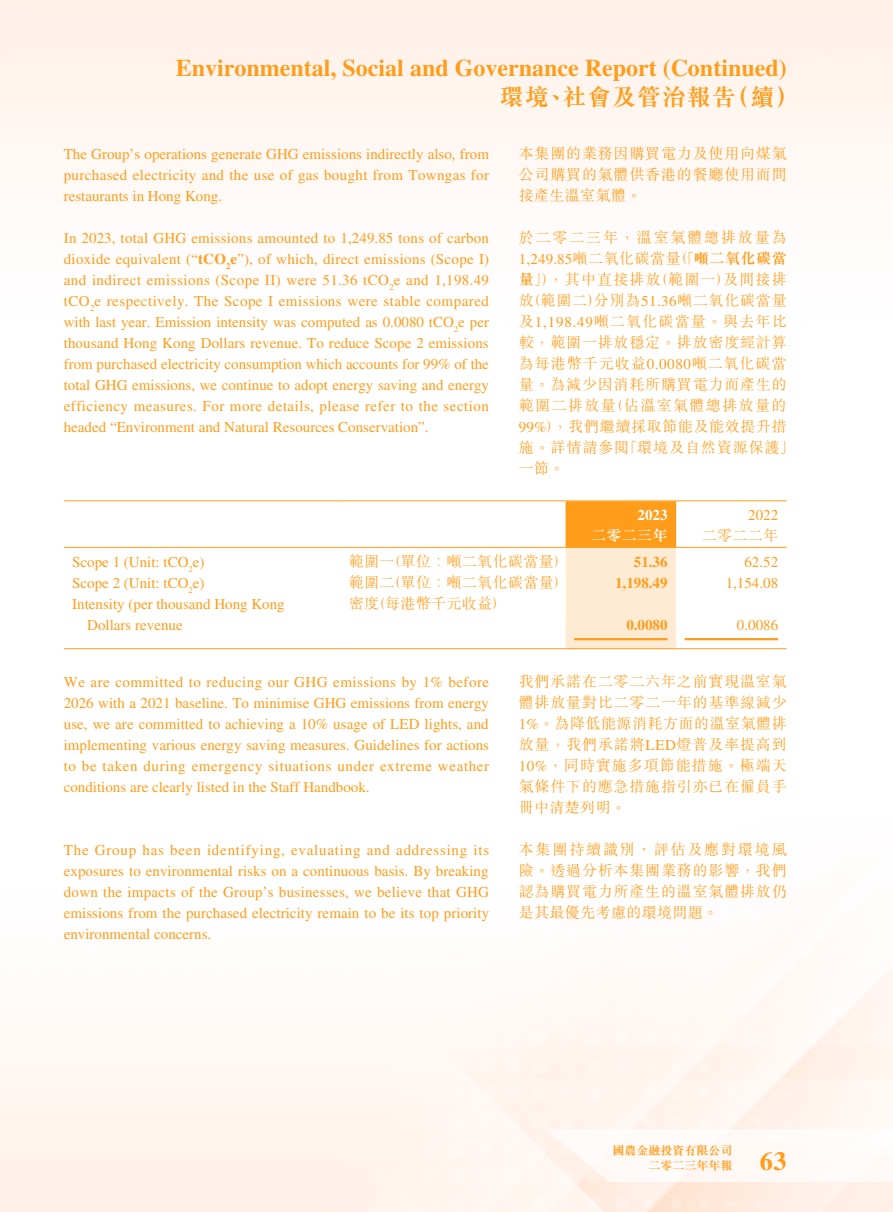
<style>
.page{position:relative;width:893px;height:1212px;background:#fff}
.page>*{position:absolute;margin:0;border:0;box-sizing:border-box;transform-origin:0 0}
.t1{font:700 26.25px "Times LT Std";color:#ff9d1b}
.t2{font:700 24px "Times LT Std";color:#ff9d1b}
.t3{font:700 24px "M Sung HK";letter-spacing:.04em;color:#ff9d1b}
.t4{font:15px/21px "Times LT Std";color:#ff9d1b;text-align:justify}
.t5{font:300 15px/21px "M Sung HK";letter-spacing:.055em;color:#ff9d1b;text-align:justify}
.t6{font:300 15px "M Sung HK";letter-spacing:.025em;color:#ff9d1b}
.t7{font:700 15px "Times LT Std";color:#ff9d1b}
.t8{font:700 15px "M Sung HK";letter-spacing:.025em;color:#fff}
.t9{font:700 15px "Times LT Std";color:#fff}
.t10{font:700 12px/15px "M Sung HK";color:#ff9d1b;text-align:right}
.s1{font-family:"Times LT Std";font-weight:400}
.s2{font-weight:700}
</style>
<div class="page">
<svg style="left:566px;top:501px;width:110px;height:147px;background:#ffd298"></svg>
<hr style="left:64px;top:500px;width:276px;height:1px;background:#ff9d1b">
<hr style="left:340px;top:500px;width:226px;height:1px;background:#ff9d1b">
<hr style="left:566px;top:500px;width:221px;height:1px;background:#ff9d1b">
<hr style="left:64px;top:547px;width:276px;height:1px;background:#ff9d1b">
<hr style="left:340px;top:547px;width:226px;height:1px;background:#ff9d1b">
<hr style="left:566px;top:547px;width:110px;height:1px;background:#ff9d1b">
<hr style="left:676px;top:547px;width:111px;height:1px;background:#ff9d1b">
<hr style="left:574px;top:638px;width:94px;height:2px;background:#ff9d1b">
<hr style="left:685px;top:638px;width:93px;height:2px;background:#ff9d1b">
<hr style="left:64px;top:648px;width:276px;height:1px;background:#ff9d1b">
<hr style="left:340px;top:648px;width:226px;height:1px;background:#ff9d1b">
<hr style="left:566px;top:648px;width:110px;height:1px;background:#ff9d1b">
<hr style="left:676px;top:648px;width:111px;height:1px;background:#ff9d1b">
<h2 class="t2" style="left:176px;top:53px;width:612px">Environmental, Social and Governance Report (Continued)</h2>
<h2 class="t3" style="left:500px;top:85px;width:301px">環境、社會及管治報告（續）</h2>
<p class="t5" style="left:519px;top:142px;width:269px">本集團的業務因購買電力及使用向煤氣公司購買的氣體供香港的餐廳使用而間接產生溫室氣體。</p>
<p class="t5" style="left:519px;top:226px;width:277px;text-align:left">於二零二三年，溫室氣體總排放量為<br><span class="s1">1,249.85</span>噸二氧化碳當量（「<span class="s2">噸二氧化碳當量</span>」），其中直接排放（範圍一）及間接排放（範圍二）分別為<span class="s1">51.36</span>噸二氧化碳當量及<span class="s1">1,198.49</span>噸二氧化碳當量。與去年比較，範圍一排放穩定。排放密度經計算為每港幣千元收益<span class="s1">0.0080</span>噸二氧化碳當量。為減少因消耗所購買電力而產生的範圍二排放量（佔溫室氣體總排放量的<br><span class="s1">99%</span>），我們繼續採取節能及能效提升措施。詳情請參閱「環境及自然資源保護」一節。</p>
<p class="t4" style="left:64px;top:143px;width:427px">The Group’s operations generate GHG emissions indirectly also, from purchased electricity and the use of gas bought from Towngas for restaurants in Hong Kong.</p>
<p class="t4" style="left:64px;top:227px;width:427px">In 2023, total GHG emissions amounted to 1,249.85 tons of carbon dioxide equivalent (“<span class="s2">tCO</span><sub>2</sub><span class="s2">e</span>”), of which, direct emissions (Scope I) and indirect emissions (Scope II) were 51.36 tCO<sub>2</sub>e and 1,198.49 tCO<sub>2</sub>e respectively. The Scope I emissions were stable compared with last year. Emission intensity was computed as 0.0080 tCO<sub>2</sub>e per thousand Hong Kong Dollars revenue. To reduce Scope 2 emissions from purchased electricity consumption which accounts for 99% of the total GHG emissions, we continue to adopt energy saving and energy efficiency measures. For more details, please refer to the section headed “Environment and Natural Resources Conservation”.</p>
<p class="t9" style="left:638px;top:506px;width:31px">2023</p>
<p class="t4" style="left:748px;top:505px;width:31px">2022</p>
<p class="t8" style="left:591px;top:528px;width:78px">二零二三年</p>
<p class="t5" style="left:702px;top:524px;width:78px">二零二二年</p>
<p class="t4" style="left:72px;top:551px;width:134px">Scope 1 (Unit: tCO<sub>2</sub>e)</p>
<p class="t6" style="left:349px;top:551px;width:220px">範圍一（單位︰噸二氧化碳當量）</p>
<p class="t7" style="left:634px;top:553px;width:35px">51.36</p>
<p class="t4" style="left:744px;top:551px;width:35px">62.52</p>
<p class="t4" style="left:72px;top:572px;width:134px">Scope 2 (Unit: tCO<sub>2</sub>e)</p>
<p class="t6" style="left:349px;top:572px;width:220px">範圍二（單位︰噸二氧化碳當量）</p>
<p class="t7" style="left:615px;top:574px;width:54px">1,198.49</p>
<p class="t4" style="left:726px;top:572px;width:54px">1,154.08</p>
<p class="t4" style="left:87px;top:593px;width:199px;text-indent:-15px">Intensity (per thousand Hong Kong<br>Dollars revenue</p>
<p class="t6" style="left:349px;top:593px;width:159px">密度（每港幣千元收益）</p>
<p class="t7" style="left:626px;top:616px;width:43px">0.0080</p>
<p class="t4" style="left:737px;top:614px;width:43px">0.0086</p>
<p class="t4" style="left:64px;top:672px;width:427px">We are committed to reducing our GHG emissions by 1% before 2026 with a 2021 baseline. To minimise GHG emissions from energy use, we are committed to achieving a 10% usage of LED lights, and implementing various energy saving measures. Guidelines for actions to be taken during emergency situations under extreme weather conditions are clearly listed in the Staff Handbook.</p>
<p class="t4" style="left:64px;top:840px;width:427px">The Group has been identifying, evaluating and addressing its exposures to environmental risks on a continuous basis. By breaking down the impacts of the Group’s businesses, we believe that GHG emissions from the purchased electricity remain to be its top priority environmental concerns.</p>
<p class="t5" style="left:519px;top:670px;width:269px">我們承諾在二零二六年之前實現溫室氣體排放量對比二零二一年的基準線減少<span class="s1">1%</span>。為降低能源消耗方面的溫室氣體排放量，我們承諾將<span class="s1">LED</span>燈普及率提高到<span class="s1">10%</span>，同時實施多項節能措施。極端天氣條件下的應急措施指引亦已在僱員手冊中清楚列明。</p>
<p class="t5" style="left:519px;top:838px;width:269px">本集團持續識別、評估及應對環境風險。透過分析本集團業務的影響，我們認為購買電力所產生的溫室氣體排放仍是其最優先考慮的環境問題。</p>
<p class="t10" style="left:612px;top:1143px;width:121px">國農金融投資有限公司二零二三年年報</p>
<h1 class="t1" style="left:760px;top:1145px;width:28px">63</h1>
</div>
